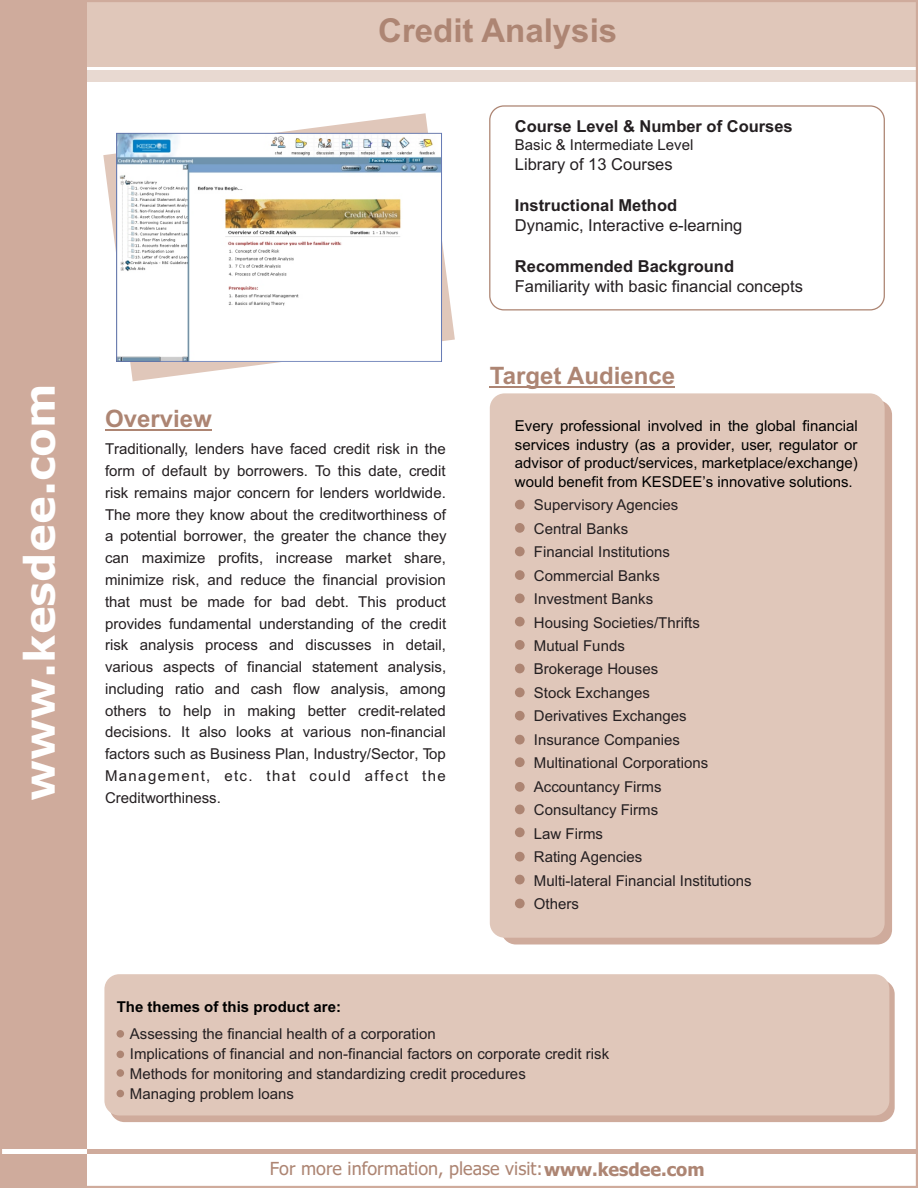
<style>
.page{position:relative;width:918px;height:1188px;background:#fff}
.page>*{position:absolute;margin:0;border:0;box-sizing:border-box;transform-origin:0 0}
.t1{font:700 42px "Verdana";color:#fff}
.t2{font:700 33px "Arial";color:#ad8573}
.t3{font:700 24px "Arial";color:#ad8573}
.t4{font:18px "Tahoma";color:#ad8573}
.t5{font:16.5px "Arial";color:#241f21}
.t6{font:700 16.5px "Arial";color:#241f21}
.t7{font:15px/23.4px "Arial";color:#241f21}
.t8{font:15px/18.5px "Arial";color:#000;text-align:justify}
.t9{font:700 15px "Arial";color:#000}
.s1{font-weight:700}
</style>
<div class="page">
<div style="left:0;top:0;width:918px;height:67px;background:#e0c7ba"></div>
<div style="left:0;top:70px;width:918px;height:11px;background:#e8d9d1"></div>
<div style="left:0;top:0;width:86px;height:1188px;background:#cfab9c"></div>
<div style="left:0;top:1149px;width:918px;height:5px;background:#cfab9c"></div>
<div style="left:0;top:1149px;width:86px;height:5px;background:#fff"></div>
<div style="left:110px;top:980px;width:785px;height:142px;background:#cfab9c;border-radius:15px"></div>
<div style="left:104px;top:974px;width:785px;height:141px;background:#e0c7ba;border-radius:15px"></div>
<hr style="left:105px;top:430px;width:107px;height:1px;background:#ad8573">
<svg style="left:489px;top:105px;width:396px;height:205px"></svg>
<svg style="left:103px;top:113px;width:352px;height:268px"></svg>
<img style="left:117px;top:134px;width:324px;height:227px">
<hr style="left:117px;top:133px;width:325px;height:1px;background:#667ab5">
<hr style="left:441px;top:133px;width:1px;height:228px;background:#667ab5">
<hr style="left:117px;top:361px;width:325px;height:1px;background:#667ab5">
<hr style="left:116px;top:133px;width:1px;height:228px;background:#667ab5">
<hr style="left:490px;top:386px;width:185px;height:1px;background:#ad8573">
<div style="left:501px;top:400px;width:391px;height:545px;background:#cfab9c;border-radius:15px"></div>
<div style="left:490px;top:393px;width:395px;height:545px;background:#e0c7ba;border-radius:15px"></div>
<div style="left:515px;top:500px;width:10px;height:9px;background:#ad8573;border-radius:50%"></div>
<div style="left:515px;top:523px;width:10px;height:10px;background:#ad8573;border-radius:50%"></div>
<div style="left:515px;top:547px;width:10px;height:9px;background:#ad8573;border-radius:50%"></div>
<div style="left:515px;top:570px;width:10px;height:10px;background:#ad8573;border-radius:50%"></div>
<div style="left:515px;top:593px;width:10px;height:10px;background:#ad8573;border-radius:50%"></div>
<div style="left:515px;top:617px;width:10px;height:9px;background:#ad8573;border-radius:50%"></div>
<div style="left:515px;top:640px;width:10px;height:10px;background:#ad8573;border-radius:50%"></div>
<div style="left:515px;top:664px;width:10px;height:9px;background:#ad8573;border-radius:50%"></div>
<div style="left:515px;top:688px;width:10px;height:9px;background:#ad8573;border-radius:50%"></div>
<div style="left:515px;top:711px;width:10px;height:10px;background:#ad8573;border-radius:50%"></div>
<div style="left:515px;top:735px;width:10px;height:9px;background:#ad8573;border-radius:50%"></div>
<div style="left:515px;top:757px;width:10px;height:10px;background:#ad8573;border-radius:50%"></div>
<div style="left:515px;top:782px;width:10px;height:10px;background:#ad8573;border-radius:50%"></div>
<div style="left:515px;top:805px;width:10px;height:9px;background:#ad8573;border-radius:50%"></div>
<div style="left:515px;top:827px;width:10px;height:10px;background:#ad8573;border-radius:50%"></div>
<div style="left:515px;top:852px;width:10px;height:9px;background:#ad8573;border-radius:50%"></div>
<div style="left:515px;top:875px;width:10px;height:9px;background:#ad8573;border-radius:50%"></div>
<div style="left:515px;top:899px;width:10px;height:9px;background:#ad8573;border-radius:50%"></div>
<div style="left:117px;top:1030px;width:7px;height:8px;background:#ad8573;border-radius:50%"></div>
<div style="left:117px;top:1051px;width:7px;height:7px;background:#ad8573;border-radius:50%"></div>
<div style="left:117px;top:1069px;width:7px;height:8px;background:#ad8573;border-radius:50%"></div>
<div style="left:117px;top:1090px;width:7px;height:7px;background:#ad8573;border-radius:50%"></div>
<hr style="left:0;top:0;width:918px;height:2px;background:#cfab9c">
<hr style="left:916px;top:0;width:2px;height:1188px;background:#cfab9c">
<hr style="left:0;top:1186px;width:918px;height:2px;background:#cfab9c">
<hr style="left:0;top:0;width:2px;height:1188px;background:#cfab9c">
<h1 class="t1" style="left:23px;top:801px;width:419px;rotate:-90deg">www.kesdee.com</h1>
<h2 class="t2" style="left:378px;top:18px;width:241px">Credit Analysis</h2>
<h3 class="t3" style="left:105px;top:410px;width:108px">Overview</h3>
<p class="t7" style="left:105px;top:440px;width:343px;line-height:21.8px;text-align:justify">Traditionally, lenders have faced credit risk in the form of default by borrowers. To this date, credit risk remains major concern for lenders worldwide.<br>The more they know about the creditworthiness of a potential borrower, the greater the chance they can maximize profits, increase market share, minimize risk, and reduce the financial provision that must be made for bad debt. This product provides fundamental understanding of the credit risk analysis process and discusses in detail, various aspects of financial statement analysis, including ratio and cash flow analysis, among others to help in making better credit-related decisions. It also looks at various non-financial factors such as Business Plan, Industry/Sector, Top Management, etc. that could affect the Creditworthiness.</p>
<p class="t9" style="left:117px;top:1001px;width:226px">The themes of this product are:</p>
<p class="t6" style="left:515px;top:120px;width:279px">Course Level &amp; Number of Courses</p>
<p class="t7" style="left:515px;top:135px;width:180px">Basic &amp; Intermediate Level</p>
<p class="t5" style="left:515px;top:158px;width:159px">Library of 13 Courses</p>
<p class="t6" style="left:515px;top:199px;width:164px">Instructional Method</p>
<p class="t5" style="left:515px;top:219px;width:229px">Dynamic, Interactive e-learning</p>
<p class="t6" style="left:515px;top:260px;width:221px">Recommended Background</p>
<p class="t5" style="left:515px;top:280px;width:290px">Familiarity with basic financial concepts</p>
<h3 class="t3" style="left:490px;top:367px;width:187px">Target Audience</h3>
<p class="t8" style="left:515px;top:418px;width:344px">Every professional involved in the global financial services industry (as a provider, user, regulator or advisor of product/services, marketplace/exchange) would benefit from KESDEE’s innovative solutions.</p>
<p class="t7" style="left:534px;top:495px;width:219px">Supervisory Agencies<br>Central Banks<br>Financial Institutions<br>Commercial Banks<br>Investment Banks<br>Housing Societies/Thrifts<br>Mutual Funds<br>Brokerage Houses<br>Stock Exchanges<br>Derivatives Exchanges<br>Insurance Companies<br>Multinational Corporations<br>Accountancy Firms<br>Consultancy Firms<br>Law Firms<br>Rating Agencies<br>Multi-lateral Financial Institutions<br>Others</p>
<p class="t7" style="left:130px;top:1025px;width:481px;line-height:20.1px">Assessing the financial health of a corporation<br>Implications of financial and non-financial factors on corporate credit risk Methods for monitoring and standardizing credit procedures<br>Managing problem loans</p>
<p class="t4" style="left:270px;top:1162px;width:436px">For more information, please visit: <span class="s1">www.kesdee.com</span></p>
</div>
